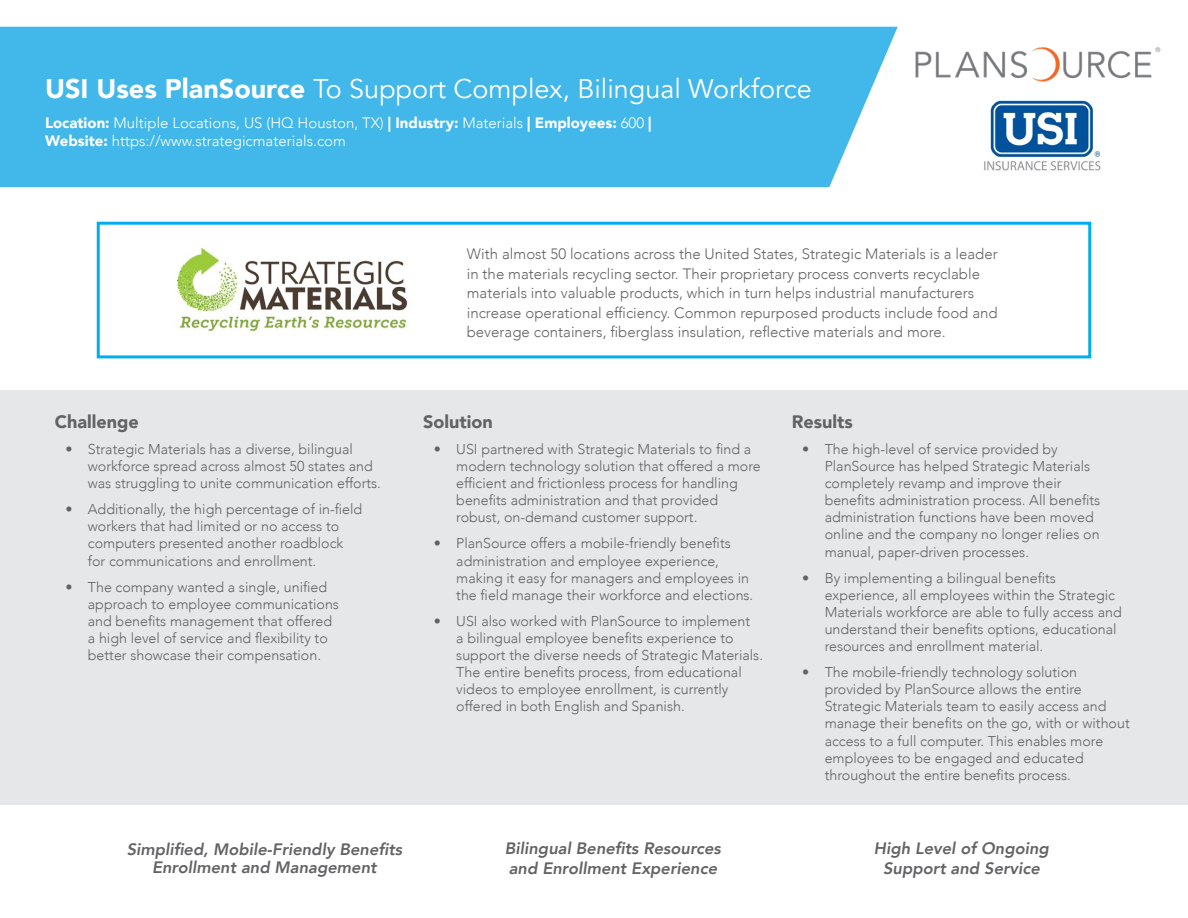
<style>
.page{position:relative;width:1188px;height:918px;background:#fff}
.page>*{position:absolute;margin:0;border:0;box-sizing:border-box;transform-origin:0 0}
.t1{font:27px "Avenir";color:#fff}
.Subtitle{font:900 18px "Avenir";color:#636366}
.body{font:italic 800 16.5px/19.5px "Avenir";color:#636366;text-align:center}
.body-2{font:300 15px/19.5px "Avenir";color:#636366}
.t2{font:300 15px/18px "Avenir";color:#fff}
.t3{font:300 14.25px/17.1px "Avenir";color:#636366}
.s1{font-weight:900}
</style>
<div class="page">
<div style="left:0;top:390px;width:1188px;height:415px;background:#e6e7e9"></div>
<img style="left:915px;top:47px;width:246px;height:35px">
<img style="left:984px;top:100px;width:117px;height:71px">
<div style="left:0;top:27px;width:898px;height:160px;background:#42b7e9"></div>
<div style="left:97px;top:222px;width:994px;height:136px;border:3px solid #00aeef"></div>
<img style="left:176px;top:247px;width:232px;height:85px">
<p class="t1" style="left:45px;top:73px;width:768px"><span class="s1">USI Uses PlanSource</span> To Support Complex, Bilingual Workforce</p>
<p class="t2" style="left:45px;top:114px;width:608px"><span class="s1">Location:</span> Multiple Locations, US (HQ Houston, TX) <span class="s1">| Industry:</span> Materials <span class="s1">| Employees:</span> 600 <span class="s1">|<br>Website:</span> https://www.strategicmaterials.com</p>
<p class="body-2" style="left:467px;top:244px;width:532px">With almost 50 locations across the United States, Strategic Materials is a leader in the materials recycling sector. Their proprietary process converts recyclable materials into valuable products, which in turn helps industrial manufacturers increase operational efficiency. Common repurposed products include food and beverage containers, fiberglass insulation, reflective materials and more.</p>
<p class="Subtitle" style="left:55px;top:406px;width:86px">Challenge</p>
<p class="t3" style="left:88px;top:441px;width:295px;text-indent:-22px">• Strategic Materials has a diverse, bilingual workforce spread across almost 50 states and was struggling to unite communication efforts.</p>
<p class="t3" style="left:88px;top:501px;width:276px;text-indent:-22px">• Additionally, the high percentage of in-field workers that had limited or no access to computers presented another roadblock for communications and enrollment.</p>
<p class="t3" style="left:88px;top:578px;width:253px;text-indent:-22px">• The company wanted a single, unified approach to employee communications and benefits management that offered a high level of service and flexibility to better showcase their compensation.</p>
<p class="Subtitle" style="left:423px;top:406px;width:71px">Solution</p>
<p class="t3" style="left:456px;top:441px;width:306px;text-indent:-22px">• USI partnered with Strategic Materials to find a modern technology solution that offered a more efficient and frictionless process for handling benefits administration and that provided robust, on-demand customer support.</p>
<p class="t3" style="left:456px;top:535px;width:299px;text-indent:-22px">• PlanSource offers a mobile-friendly benefits administration and employee experience, making it easy for managers and employees in the field manage their workforce and elections.</p>
<p class="t3" style="left:456px;top:612px;width:308px;text-indent:-22px">• USI also worked with PlanSource to implement<br>a bilingual employee benefits experience to support the diverse needs of Strategic Materials.<br>The entire benefits process, from educational videos to employee enrollment, is currently offered in both English and Spanish.</p>
<p class="body" style="left:127px;top:841px;width:277px;line-height:17.5px">Simplified, Mobile-Friendly Benefits<br>Enrollment and Management</p>
<p class="body" style="left:505px;top:839px;width:218px;text-align:left">Bilingual Benefits Resources and Enrollment Experience</p>
<p class="Subtitle" style="left:792px;top:406px;width:63px">Results</p>
<p class="t3" style="left:825px;top:441px;width:277px;text-indent:-22px">• The high-level of service provided by PlanSource has helped Strategic Materials completely revamp and improve their benefits administration process. All benefits administration functions have been moved online and the company no longer relies on manual, paper-driven processes.</p>
<p class="t3" style="left:825px;top:569px;width:299px;text-indent:-22px">• By implementing a bilingual benefits experience, all employees within the Strategic Materials workforce are able to fully access and understand their benefits options, educational resources and enrollment material.</p>
<p class="t3" style="left:825px;top:664px;width:307px;text-indent:-22px">• The mobile-friendly technology solution provided by PlanSource allows the entire Strategic Materials team to easily access and manage their benefits on the go, with or without access to a full computer. This enables more employees to be engaged and educated throughout the entire benefits process.</p>
<p class="body" style="left:874px;top:839px;width:177px">High Level of Ongoing<br>Support and Service</p>
</div>
